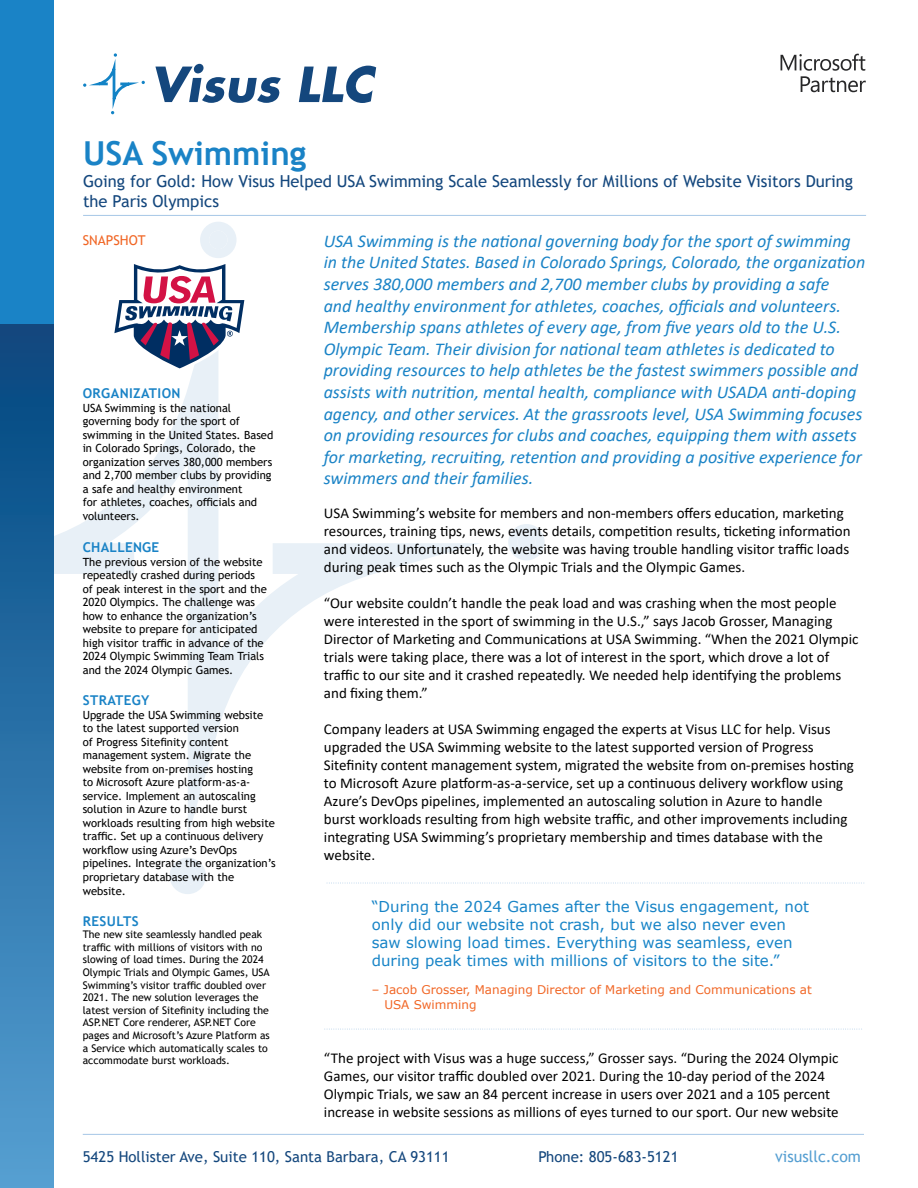
<style>
.page{position:relative;width:918px;height:1188px;background:#fff}
.page>*{position:absolute;margin:0;border:0;box-sizing:border-box;transform-origin:0 0}
.t1{font:700 33px "Trebuchet MS";color:#1a83c6}
.t2{font:italic 18px/21.6px "Calibri";color:#1a83c6}
.t3{font:16.5px/19.8px "Trebuchet MS";color:#14477d}
.t4{font:15.75px "Trebuchet MS";color:#569fd2}
.t5{font:15px/18px "Calibri";color:#000}
.t6{font:15px/18px "Verdana";color:#1784c7}
.t7{font:15px "Trebuchet MS";color:#14477d}
.t8{font:700 13.5px "Trebuchet MS";letter-spacing:.03em;color:#1a83c6}
.t9{font:13.5px "Trebuchet MS";color:#f16625}
.t10{font:12px/14.4px "Verdana";color:#f16625}
.t11{font:11.25px/13.5px "Trebuchet MS";color:#000}
.t12{font:10.5px/12.6px "Trebuchet MS";color:#000}
</style>
<div class="page">
<svg style="left:54px;top:371px;width:425px;height:465px"></svg>
<svg style="left:508px;top:524px;width:37px;height:36px"></svg>
<svg style="left:170px;top:858px;width:36px;height:36px"></svg>
<div style="left:0;top:324px;width:54px;height:864px;background:linear-gradient(to bottom,#03467f,#549fd2)"></div>
<hr style="left:83px;top:1134px;width:781px;height:1px;background:#a6c7e6">
<svg style="left:155px;top:64px;width:221px;height:39px"></svg>
<svg style="left:83px;top:53px;width:62px;height:61px"></svg>
<svg style="left:781px;top:54px;width:85px;height:38px"></svg>
<div style="left:0;top:0;width:54px;height:324px;background:#1a83c6"></div>
<hr style="left:83px;top:215px;width:783px;height:1px;background:#a6c7e6">
<svg style="left:327px;top:883px;width:537px;height:1px"></svg>
<svg style="left:326px;top:1029px;width:536px;height:1px"></svg>
<svg style="left:114px;top:222px;width:131px;height:149px"></svg>
<h1 class="t1" style="left:83px;top:132px;width:225px">USA Swimming</h1>
<p class="t3" style="left:83px;top:171px;width:772px">Going for Gold: How Visus Helped USA Swimming Scale Seamlessly for Millions of Website Visitors During the Paris Olympics</p>
<p class="t9" style="left:83px;top:231px;width:64px">SNAPSHOT</p>
<p class="t8" style="left:83px;top:385px;width:99px">ORGANIZATION</p>
<p class="t11" style="left:83px;top:401px;width:192px">USA Swimming is the national governing body for the sport of swimming in the United States. Based in Colorado Springs, Colorado, the organization serves 380,000 members and 2,700 member clubs by providing a safe and healthy environment<br>for athletes, coaches, officials and volunteers.</p>
<p class="t8" style="left:83px;top:539px;width:78px">CHALLENGE</p>
<p class="t11" style="left:83px;top:555px;width:186px">The previous version of the website repeatedly crashed during periods of peak interest in the sport and the 2020 Olympics. The challenge was how to enhance the organization’s website to prepare for anticipated high visitor traffic in advance of the 2024 Olympic Swimming Team Trials and the 2024 Olympic Games.</p>
<p class="t8" style="left:83px;top:692px;width:68px">STRATEGY</p>
<p class="t11" style="left:83px;top:708px;width:195px">Upgrade the USA Swimming website to the latest supported version<br>of Progress Sitefinity content management system. Migrate the website from on-premises hosting<br>to Microsoft Azure platform-as-a&shy;service. Implement an autoscaling solution in Azure to handle burst workloads resulting from high website traffic. Set up a continuous delivery workflow using Azure’s DevOps pipelines. Integrate the organization’s proprietary database with the website.</p>
<p class="t8" style="left:83px;top:912px;width:58px">RESULTS</p>
<p class="t12" style="left:83px;top:928px;width:189px">The new site seamlessly handled peak traffic with millions of visitors with no slowing of load times. During the 2024<br>Olympic Trials and Olympic Games, USA Swimming’s visitor traffic doubled over 2021. The new solution leverages the latest version of Sitefinity including the ASP.NET Core renderer, ASP.NET Core pages and Microsoft’s Azure Platform as a Service which automatically scales to accommodate burst workloads.</p>
<p class="t2" style="left:324px;top:229px;width:543px">USA Swimming is the national governing body for the sport of swimming in the United States. Based in Colorado Springs, Colorado, the organization serves 380,000 members and 2,700 member clubs by providing a safe<br>and healthy environment for athletes, coaches, officials and volunteers.<br>Membership spans athletes of every age, from five years old to the U.S.<br>Olympic Team. Their division for national team athletes is dedicated to providing resources to help athletes be the fastest swimmers possible and assists with nutrition, mental health, compliance with USADA anti-doping agency, and other services. At the grassroots level, USA Swimming focuses on providing resources for clubs and coaches, equipping them with assets for marketing, recruiting, retention and providing a positive experience for swimmers and their families.</p>
<p class="t5" style="left:324px;top:504px;width:528px">USA Swimming’s website for members and non-members offers education, marketing resources, training tips, news, events details, competition results, ticketing information and videos. Unfortunately, the website was having trouble handling visitor traffic loads during peak times such as the Olympic Trials and the Olympic Games.</p>
<p class="t5" style="left:324px;top:594px;width:536px">“Our website couldn’t handle the peak load and was crashing when the most people were interested in the sport of swimming in the U.S.,” says Jacob Grosser, Managing Director of Marketing and Communications at USA Swimming. “When the 2021 Olympic trials were taking place, there was a lot of interest in the sport, which drove a lot of traffic to our site and it crashed repeatedly. We needed help identifying the problems and fixing them.”</p>
<p class="t5" style="left:324px;top:720px;width:532px">Company leaders at USA Swimming engaged the experts at Visus LLC for help. Visus upgraded the USA Swimming website to the latest supported version of Progress Sitefinity content management system, migrated the website from on-premises hosting to Microsoft Azure platform-as-a-service, set up a continuous delivery workflow using Azure’s DevOps pipelines, implemented an autoscaling solution in Azure to handle burst workloads resulting from high website traffic, and other improvements including integrating USA Swimming’s proprietary membership and times database with the website.</p>
<p class="t6" style="left:372px;top:897px;width:439px">“During the 2024 Games after the Visus engagement, not only did our website not crash, but we also never even saw slowing load times. Everything was seamless, even during peak times with millions of visitors to the site.”</p>
<p class="t10" style="left:384px;top:983px;width:429px;text-indent:-13px">– Jacob Grosser, Managing Director of Marketing and Communications at<br>USA Swimming</p>
<p class="t5" style="left:324px;top:1049px;width:516px">“The project with Visus was a huge success,” Grosser says. “During the 2024 Olympic Games, our visitor traffic doubled over 2021. During the 10-day period of the 2024<br>Olympic Trials, we saw an 84 percent increase in users over 2021 and a 105 percent increase in website sessions as millions of eyes turned to our sport. Our new website</p>
<p class="t7" style="left:83px;top:1147px;width:368px">5425 Hollister Ave, Suite 110, Santa Barbara, CA 93111</p>
<p class="t7" style="left:539px;top:1147px;width:141px">Phone: 805-683-5121</p>
<p class="t4" style="left:775px;top:1147px;width:87px">visusllc.com</p>
</div>
